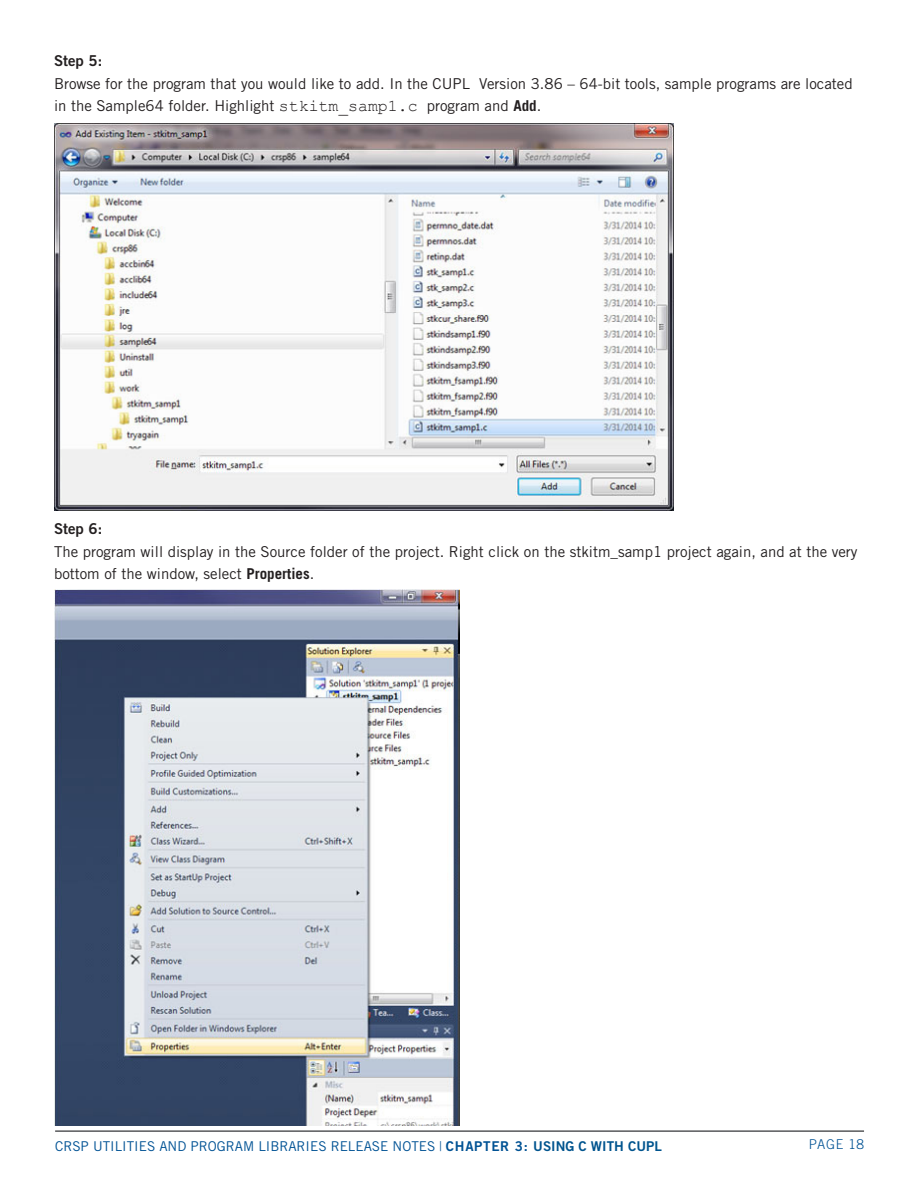
<style>
.page{position:relative;width:918px;height:1188px;background:#fff}
.page>*{position:absolute;margin:0;border:0;box-sizing:border-box;transform-origin:0 0}
.t1{font:15px/22.5px "Trade Gothic";color:#231f20}
.t2{font:13.5px "Trade Gothic";color:#005294}
.t3{font:300 13.5px "Trade Gothic";letter-spacing:.05em;color:#005294}
.s1{font-family:"Trade Gothic Bold Two"}
.s2{font-family:"Courier New";font-size:16.5px}
.s3{font-weight:700}
.s4{font-weight:300}
.s5{font-family:"Trade Gothic Bold Two";color:#00548e}
</style>
<div class="page">
<hr style="left:55px;top:1130px;width:809px;height:2px;background:#57585a">
<img style="left:54px;top:123px;width:620px;height:387px">
<img style="left:54px;top:590px;width:406px;height:536px">
<p class="t1" style="left:54px;top:49px;width:800px"><span class="s1">Step 5:<br></span>Browse for the program that you would like to add. In the CUPL Version 3.86 – 64-bit tools, sample programs are located in the Sample64 folder. Highlight <span class="s2">stkitm_samp1.c</span> program and <span class="s3">Add</span>.</p>
<p class="t1" style="left:54px;top:517px;width:805px"><span class="s1">Step 6:<br></span>The program will display in the Source folder of the project. Right click on the stkitm_samp1 project again, and at the very bottom of the window, select <span class="s3">Properties</span>.</p>
<p class="t2" style="left:55px;top:1138px;width:608px">CRSP UTILITIES AND PROGRAM LIBRARIES RELEASE NOTES <span class="s4">|</span> <span class="s1">CHAPTER 3:</span> <span class="s5">USING C WITH CUPL</span></p>
<p class="t3" style="left:809px;top:1137px;width:57px">PAGE 18</p>
</div>
